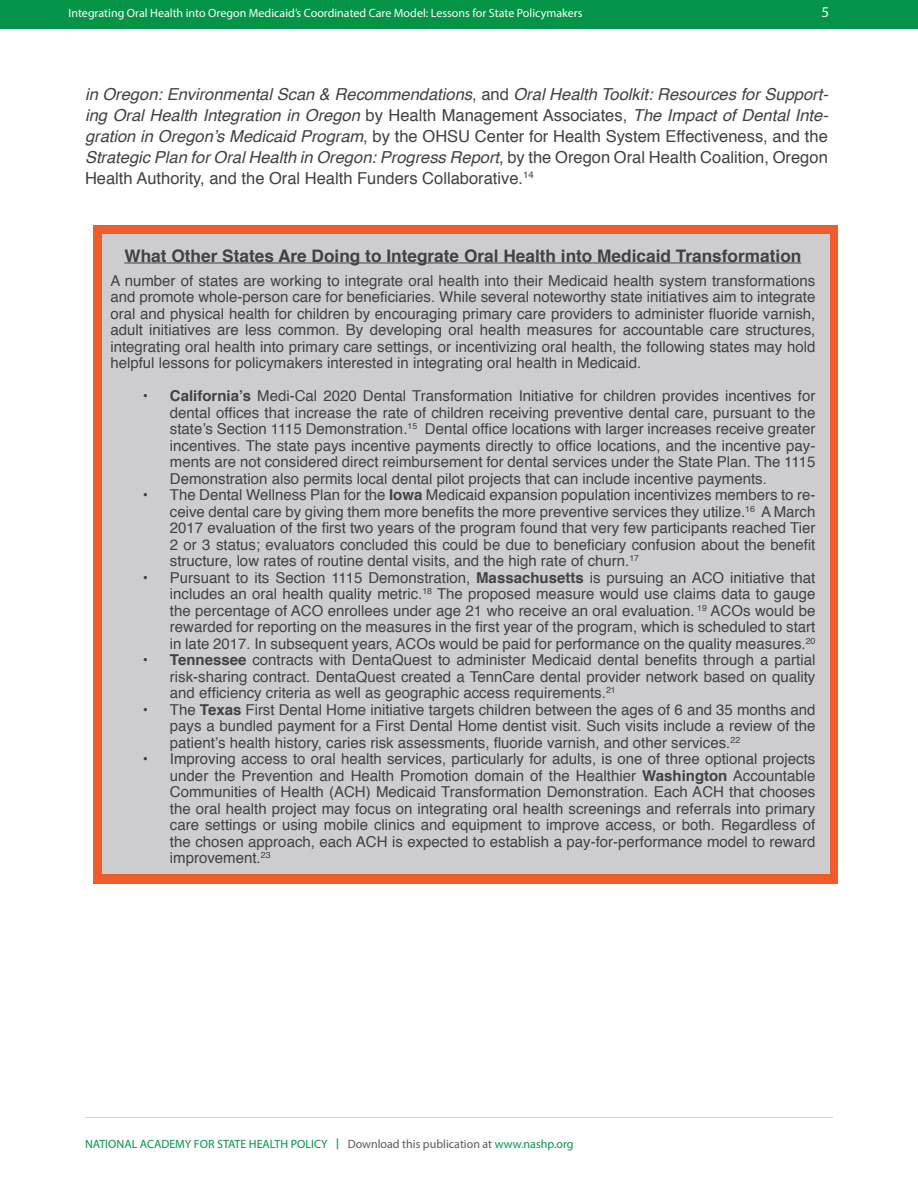
<style>
.page{position:relative;width:918px;height:1188px;background:#fff}
.page>*{position:absolute;margin:0;border:0;box-sizing:border-box;transform-origin:0 0}
.t1{font:700 17.25px "Helvetica";color:#414042}
.t2{font:italic 16.5px/21px "Helvetica";color:#414042;text-align:justify}
.t3{font:15px/16.5px "Helvetica";color:#414042;text-align:justify}
.t4{font:15px "Myriad Pro";color:#fff}
.t5{font:12px "Myriad Pro";color:#fff}
.t6{font:12px "Myriad Pro";color:#039447}
.s1{font-style:normal}
.s2{font-weight:700}
.s3{font-family:"Fira Sans"}
.s4{color:#58595b}
</style>
<div class="page">
<div style="left:0;top:0;width:918px;height:29px;background:#039447"></div>
<hr style="left:85px;top:1117px;width:748px;height:1px;background:#d1d3d4">
<div style="left:94px;top:225px;width:744px;height:659px;background:#f15d2a"></div>
<div style="left:102px;top:234px;width:728px;height:639px;background:#cdcccf"></div>
<hr style="left:124px;top:263px;width:677px;height:1px;background:#414042">
<p class="t5" style="left:68px;top:5px;width:516px">Integrating Oral Health into Oregon Medicaid’s Coordinated Care Model: Lessons for State Policymakers</p>
<p class="t4" style="left:821px;top:3px;width:9px">5</p>
<p class="t2" style="left:85px;top:84px;width:745px">in Oregon: Environmental Scan &amp; Recommendations<span class="s1">, and</span> Oral Health Toolkit: Resources for Support&shy;ing Oral Health Integration in Oregon <span class="s1">by Health Management Associates,</span> The Impact of Dental Inte&shy;gration in Oregon’s Medicaid Program<span class="s1">, by the OHSU Center for Health System Effectiveness, and the </span>Strategic Plan for Oral Health in Oregon: Progress Report<span class="s1">, by the Oregon Oral Health Coalition, Oregon Health Authority, and the Oral Health Funders Collaborative.</span><sup>14</sup></p>
<p class="t1" style="left:124px;top:242px;width:679px">What Other States Are Doing to Integrate Oral Health into Medicaid Transformation</p>
<p class="t3" style="left:110px;top:273px;width:706px">A number of states are working to integrate oral health into their Medicaid health system transformations and promote whole-person care for beneficiaries. While several noteworthy state initiatives aim to integrate oral and physical health for children by encouraging primary care providers to administer fluoride varnish, adult initiatives are less common. By developing oral health measures for accountable care structures, integrating oral health into primary care settings, or incentivizing oral health, the following states may hold helpful lessons for policymakers interested in integrating oral health in Medicaid.</p>
<p class="t3" style="left:170px;top:388px;width:647px;text-indent:-27px"><span class="s2">• California’s</span> Medi-Cal 2020 Dental Transformation Initiative for children provides incentives for dental offices that increase the rate of children receiving preventive dental care, pursuant to the state’s Section 1115 Demonstration.<sup>15</sup> Dental office locations with larger increases receive greater incentives. The state pays incentive payments directly to office locations, and the incentive pay&shy;ments are not considered direct reimbursement for dental services under the State Plan. The 1115<br>Demonstration also permits local dental pilot projects that can include incentive payments.</p>
<p class="t3" style="left:170px;top:487px;width:647px;text-indent:-27px">• The Dental Wellness Plan for the <span class="s2">Iowa</span> Medicaid expansion population incentivizes members to re&shy;ceive dental care by giving them more benefits the more preventive services they utilize.<sup>16</sup> A March 2017 evaluation of the first two years of the program found that very few participants reached Tier 2 or 3 status; evaluators concluded this could be due to beneficiary confusion about the benefit structure, low rates of routine dental visits, and the high rate of churn.<sup>17</sup></p>
<p class="t3" style="left:170px;top:570px;width:647px;text-indent:-27px">• Pursuant to its Section 1115 Demonstration, <span class="s2">Massachusetts</span> is pursuing an ACO initiative that includes an oral health quality metric.<sup>18</sup> The proposed measure would use claims data to gauge the percentage of ACO enrollees under age 21 who receive an oral evaluation. <sup>19</sup> ACOs would be rewarded for reporting on the measures in the first year of the program, which is scheduled to start in late 2017. In subsequent years, ACOs would be paid for performance on the quality measures.<sup>20</sup></p>
<p class="t3" style="left:170px;top:652px;width:647px;text-indent:-27px"><span class="s2">• Tennessee</span> contracts with DentaQuest to administer Medicaid dental benefits through a partial risk-sharing contract. DentaQuest created a TennCare dental provider network based on quality and efficiency criteria as well as geographic access requirements.<sup>21</sup></p>
<p class="t3" style="left:170px;top:702px;width:647px;text-indent:-27px">• The <span class="s2">Texas</span> First Dental Home initiative targets children between the ages of 6 and 35 months and pays a bundled payment for a First Dental Home dentist visit. Such visits include a review of the patient’s health history, caries risk assessments, fluoride varnish, and other services.<sup>22</sup></p>
<p class="t3" style="left:170px;top:751px;width:647px;text-indent:-27px">• Improving access to oral health services, particularly for adults, is one of three optional projects under the Prevention and Health Promotion domain of the Healthier <span class="s2">Washington</span> Accountable Communities of Health (ACH) Medicaid Transformation Demonstration. Each ACH that chooses the oral health project may focus on integrating oral health screenings and referrals into primary care settings or using mobile clinics and equipment to improve access, or both. Regardless of the chosen approach, each ACH is expected to establish a pay-for-performance model to reward improvement.<sup>23</sup></p>
<p class="t6" style="left:85px;top:1136px;width:490px">NATIONAL ACADEMY FOR STATE HEALTH POLICY <span class="s3">|</span> <span class="s4">Download this publication at</span> www.nashp.org</p>
</div>
